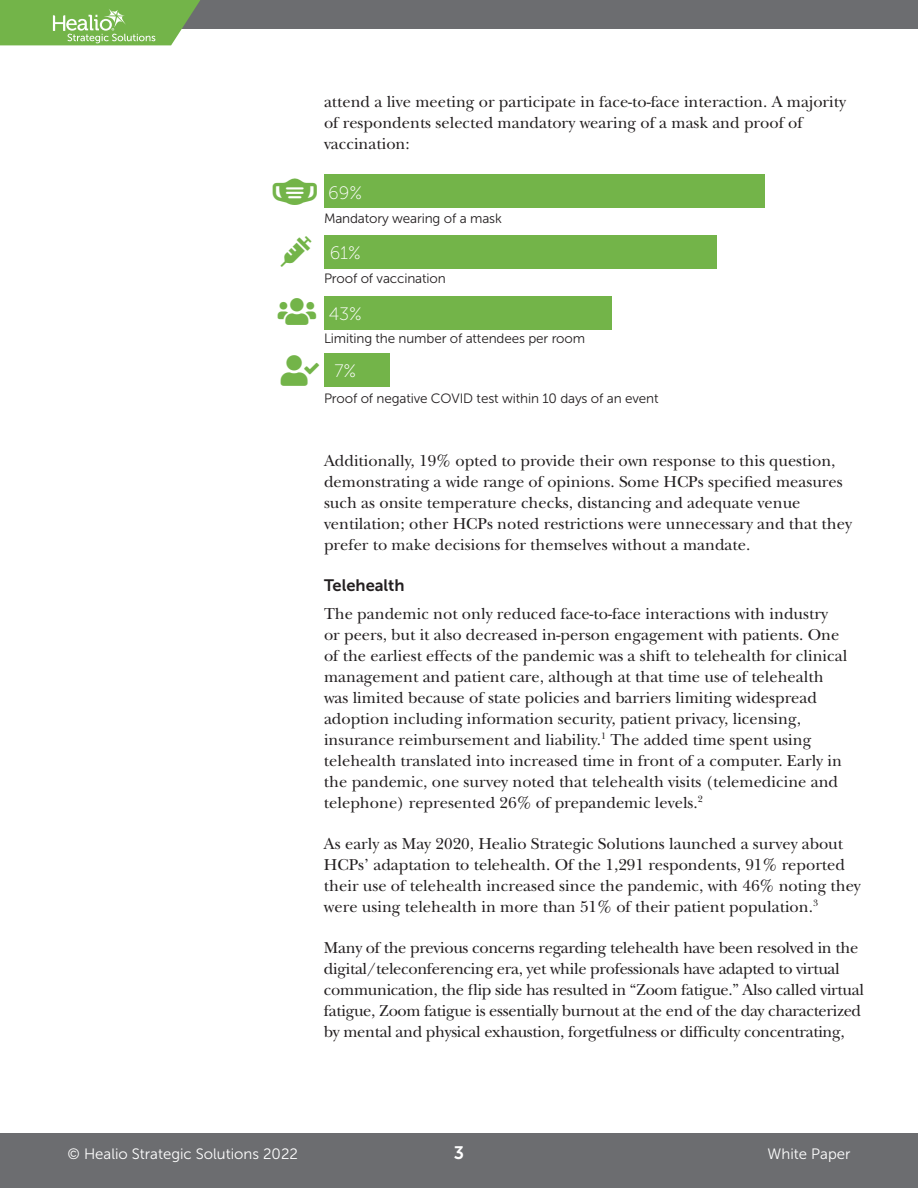
<style>
.page{position:relative;width:918px;height:1188px;background:#fff}
.page>*{position:absolute;margin:0;border:0;box-sizing:border-box;transform-origin:0 0}
.t1{font:18px "Museo Sans 100";color:#fff}
.t2{font:18px "Museo Sans 700";color:#fff}
.t3{font:16.5px/21px "New Baskerville";color:#231f20}
.t4{font:16.5px/21px "New Baskerville";letter-spacing:-.02em;color:#231f20}
.t5{font:16.5px "Museo Sans 700";color:#231f20}
.t6{font:15px "Museo Sans 300";color:#fff}
.t7{font:13.5px "Museo Sans 300";letter-spacing:-.01em;color:#231f20}
</style>
<div class="page">
<div style="left:0;top:1133px;width:918px;height:55px;background:#6c6d70"></div>
<div style="left:0;top:0;width:918px;height:28px;background:#6c6d70"></div>
<svg style="left:0;top:0;width:200px;height:45px;background:#82ba5e"></svg>
<div style="left:324px;top:174px;width:441px;height:34px;background:#73b449"></div>
<div style="left:324px;top:235px;width:392px;height:34px;background:#73b449"></div>
<div style="left:324px;top:296px;width:287px;height:34px;background:#73b449"></div>
<div style="left:324px;top:353px;width:66px;height:34px;background:#73b449"></div>
<p class="t3" style="left:324px;top:91px;width:524px">attend a live meeting or participate in face-to-face interaction. A majority of respondents selected mandatory wearing of a mask and proof of vaccination:</p>
<p class="t1" style="left:328px;top:183px;width:35px">69%</p>
<p class="t7" style="left:324px;top:211px;width:179px">Mandatory wearing of a mask</p>
<p class="t1" style="left:330px;top:244px;width:33px">61%</p>
<p class="t7" style="left:324px;top:271px;width:123px">Proof of vaccination</p>
<p class="t1" style="left:329px;top:305px;width:35px">43%</p>
<p class="t7" style="left:324px;top:331px;width:263px">Limiting the number of attendees per room</p>
<p class="t1" style="left:334px;top:361px;width:23px">7%</p>
<p class="t7" style="left:324px;top:391px;width:336px">Proof of negative COVID test within 10 days of an event</p>
<p class="t3" style="left:324px;top:450px;width:530px">Additionally, 19% opted to provide their own response to this question, demonstrating a wide range of opinions. Some HCPs specified measures such as onsite temperature checks, distancing and adequate venue ventilation; other HCPs noted restrictions were unnecessary and that they prefer to make decisions for themselves without a mandate.</p>
<p class="t5" style="left:324px;top:576px;width:82px">Telehealth</p>
<p class="t3" style="left:324px;top:603px;width:525px">The pandemic not only reduced face-to-face interactions with industry or peers, but it also decreased in-person engagement with patients. One of the earliest effects of the pandemic was a shift to telehealth for clinical management and patient care, although at that time use of telehealth was limited because of state policies and barriers limiting widespread adoption including information security, patient privacy, licensing, insurance reimbursement and liability.<sup>1</sup> The added time spent using telehealth translated into increased time in front of a computer. Early in the pandemic, one survey noted that telehealth visits (telemedicine and telephone) represented 26% of prepandemic levels.<sup>2</sup></p>
<p class="t3" style="left:324px;top:833px;width:538px">As early as May 2020, Healio Strategic Solutions launched a survey about HCPs’ adaptation to telehealth. Of the 1,291 respondents, 91% reported their use of telehealth increased since the pandemic, with 46% noting they were using telehealth in more than 51% of their patient population.<sup>3</sup></p>
<p class="t4" style="left:324px;top:937px;width:541px">Many of the previous concerns regarding telehealth have been resolved in the digital/teleconferencing era, yet while professionals have adapted to virtual communication, the flip side has resulted in “Zoom fatigue.” Also called virtual fatigue, Zoom fatigue is essentially burnout at the end of the day characterized by mental and physical exhaustion, forgetfulness or difficulty concentrating,</p>
<p class="t6" style="left:68px;top:1146px;width:232px">© Healio Strategic Solutions 2022</p>
<p class="t2" style="left:454px;top:1143px;width:12px">3</p>
<p class="t6" style="left:768px;top:1146px;width:84px">White Paper</p>
</div>
